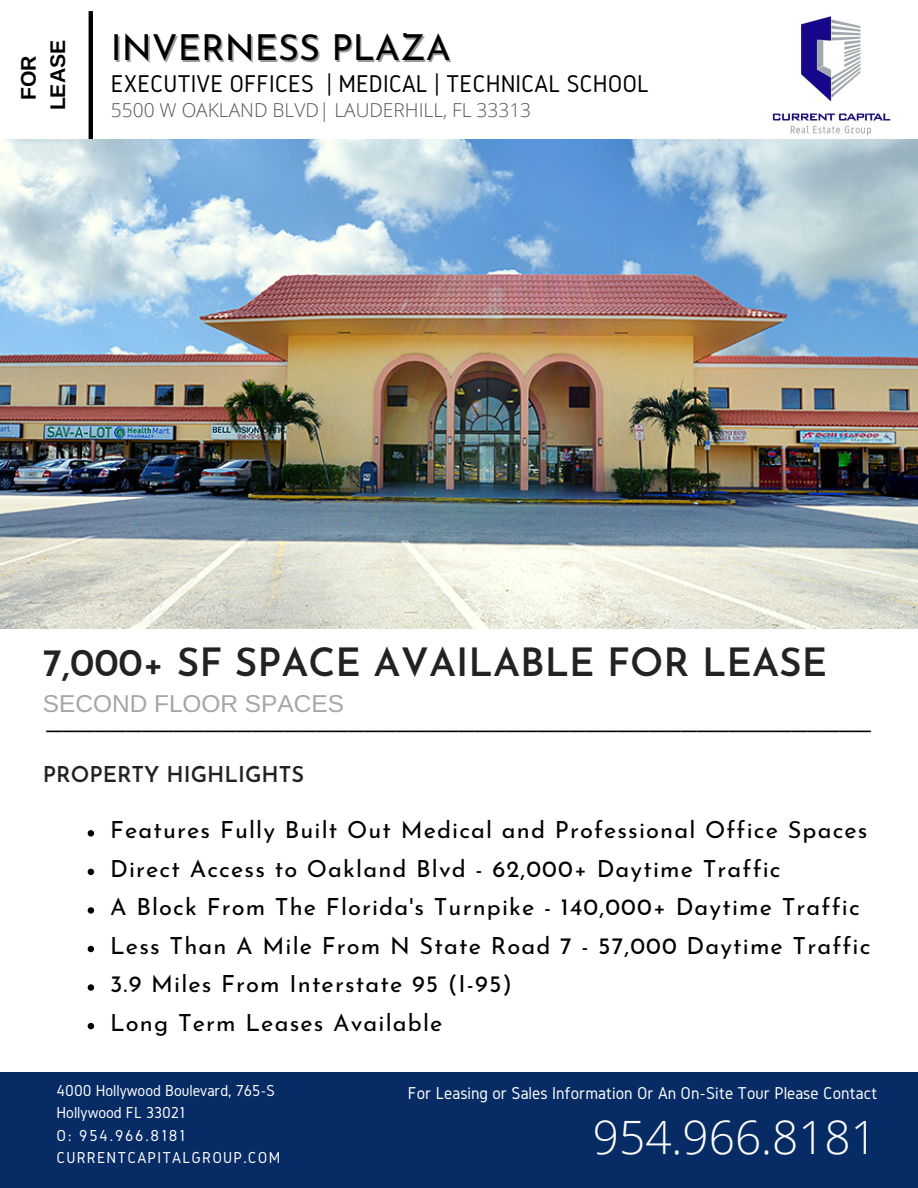
<style>
.page{position:relative;width:918px;height:1188px;background:#fff}
.page>*{position:absolute;margin:0;border:0;box-sizing:border-box;transform-origin:0 0}
.t1{font:300 46.05px "Open Sans";color:#fff}
.t2{font:600 38.85px "Josefin Sans";color:#222}
.t3{font:300 38.55px "Open Sans";color:#000}
.t4{font:35.85px "Josefin Sans";color:#000}
.t5{font:25.2px "Gidole";color:#000}
.t6{font:24.45px "Arimo";color:#a6a6a6}
.t7{font:23.55px "Josefin Sans";letter-spacing:.05em;color:#000}
.t8{font:600 21.75px "Josefin Sans";color:#222}
.t9{font:700 21.15px "Arimo";color:#000}
.t10{font:300 19.2px "Open Sans";color:#545454}
.t11{font:17.85px "Gidole";color:#fff}
.t12{font:16.5px "Gidole";color:#fff}
.t13{font:16.5px "Gidole";letter-spacing:.07em;color:#fff}
.t14{font:16.5px "Gidole";letter-spacing:.115em;color:#fff}
</style>
<div class="page">
<svg style="left:89px;top:11px;width:4px;height:128px"></svg>
<img style="left:0;top:139px;width:918px;height:490px">
<img style="left:772px;top:16px;width:120px;height:120px">
<div style="left:0;top:1072px;width:918px;height:116px;background:#072b64"></div>
<svg style="left:88px;top:830px;width:6px;height:7px"></svg>
<svg style="left:88px;top:869px;width:6px;height:6px"></svg>
<svg style="left:88px;top:907px;width:6px;height:7px"></svg>
<svg style="left:88px;top:946px;width:6px;height:6px"></svg>
<svg style="left:88px;top:984px;width:6px;height:7px"></svg>
<svg style="left:88px;top:1023px;width:6px;height:6px"></svg>
<p class="t9" style="left:17px;top:100px;width:46px;rotate:-90deg">FOR</p>
<p class="t9" style="left:46px;top:110px;width:72px;rotate:-90deg">LEASE</p>
<p class="t4" style="left:111px;top:33px;width:341px">INVERNESS PLAZA</p>
<p class="t5" style="left:111px;top:70px;width:540px">EXECUTIVE OFFICES | MEDICAL | TECHNICAL SCHOOL</p>
<p class="t10" style="left:111px;top:96px;width:422px">5500 W OAKLAND BLVD| LAUDERHILL, FL 33313</p>
<p class="t2" style="left:43px;top:647px;width:786px">7,000+ SF SPACE AVAILABLE FOR LEASE</p>
<p class="t6" style="left:43px;top:690px;width:303px">SECOND FLOOR SPACES</p>
<p class="t3" style="left:47px;top:686px;width:826px">____________________________________________________</p>
<p class="t8" style="left:43px;top:765px;width:263px">PROPERTY HIGHLIGHTS</p>
<p class="t7" style="left:110px;top:820px;width:759px">Features Fully Built Out Medical and Professional Office Spaces</p>
<p class="t7" style="left:110px;top:859px;width:672px">Direct Access to Oakland Blvd - 62,000+ Daytime Traffic</p>
<p class="t7" style="left:110px;top:898px;width:751px">A Block From The Florida's Turnpike - 140,000+ Daytime Traffic</p>
<p class="t7" style="left:110px;top:936px;width:762px">Less Than A Mile From N State Road 7 - 57,000 Daytime Traffic</p>
<p class="t7" style="left:110px;top:975px;width:403px">3.9 Miles From Interstate 95 (I-95)</p>
<p class="t7" style="left:110px;top:1013px;width:334px">Long Term Leases Available</p>
<p class="t12" style="left:57px;top:1082px;width:220px">4000 Hollywood Boulevard, 765-S</p>
<p class="t12" style="left:57px;top:1104px;width:130px">Hollywood FL 33021</p>
<p class="t14" style="left:57px;top:1126px;width:130px">O: 954.966.8181</p>
<p class="t13" style="left:57px;top:1148px;width:225px">CURRENTCAPITALGROUP.COM</p>
<p class="t11" style="left:408px;top:1083px;width:471px">For Leasing or Sales Information Or An On-Site Tour Please Contact</p>
<p class="t1" style="left:593px;top:1105px;width:286px">954.966.8181</p>
</div>
